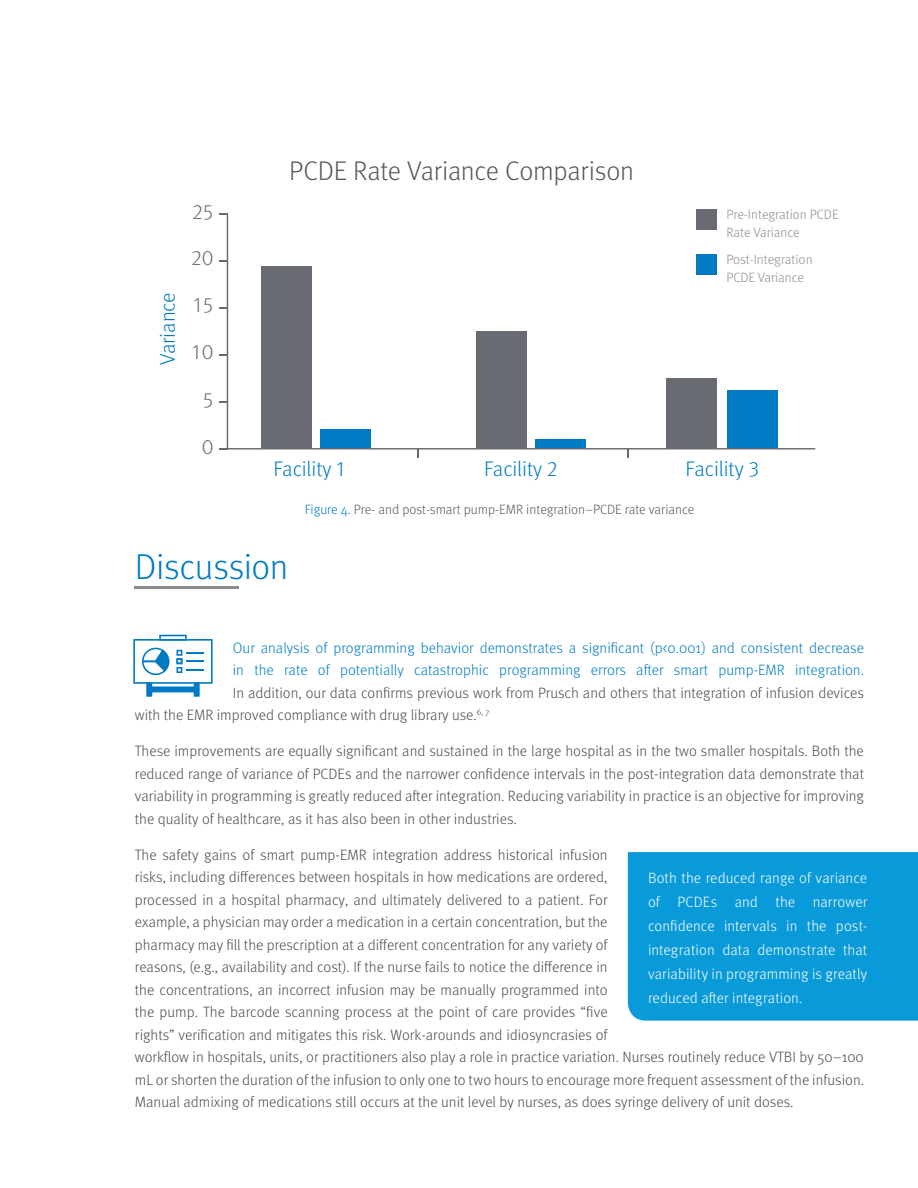
<style>
.page{position:relative;width:918px;height:1188px;background:#fff}
.page>*{position:absolute;margin:0;border:0;box-sizing:border-box;transform-origin:0 0}
.t1{font:300 36px "Meta OT";letter-spacing:-.01em;color:#007bc3}
.t2{font:300 27px "Meta OT";letter-spacing:-.01em;color:#57585a}
.t3{font:300 21.15px "Meta OT";color:#007bc3}
.t4{font:300 21.15px "Meta OT";color:#696b73}
.t5{font:300 15px/22.5px "Meta OT";color:#4b4c4d;text-align:justify}
.t6{font:300 15px "Meta OT";color:#007bc3}
.t7{font:300 15px/24px "Meta OT";letter-spacing:.005em;color:#fff;text-align:justify}
.t8{font:300 13.5px "Meta OT";color:#57585a}
.t9{font:300 13.5px/18px "Meta OT";color:#8a8c8f}
.s1{color:#007bc3}
</style>
<div class="page">
<hr style="left:135px;top:587px;width:104px;height:2px;background:#8a8c8f">
<svg style="left:133px;top:635px;width:80px;height:62px"></svg>
<div style="left:628px;top:852px;width:290px;height:169px;background:#089ad9"></div>
<svg style="left:627px;top:449px;width:2px;height:8px"></svg>
<svg style="left:219px;top:401px;width:8px;height:2px"></svg>
<svg style="left:219px;top:354px;width:8px;height:2px"></svg>
<svg style="left:220px;top:213px;width:8px;height:2px"></svg>
<svg style="left:219px;top:260px;width:8px;height:2px"></svg>
<svg style="left:219px;top:307px;width:8px;height:2px"></svg>
<div style="left:696px;top:209px;width:20px;height:21px;background:#696b73"></div>
<svg style="left:227px;top:214px;width:588px;height:235px"></svg>
<p class="t3" style="left:155px;top:365px;width:74px;rotate:-90deg">Variance</p>
<p class="t4" style="left:192px;top:199px;width:23px">25</p>
<p class="t4" style="left:191px;top:246px;width:24px">20</p>
<p class="t4" style="left:193px;top:293px;width:22px">15</p>
<p class="t4" style="left:192px;top:340px;width:23px">10</p>
<p class="t4" style="left:203px;top:387px;width:12px">5</p>
<p class="t4" style="left:202px;top:434px;width:13px">0</p>
<p class="t2" style="left:289px;top:155px;width:347px">PCDE Rate Variance Comparison</p>
<p class="t9" style="left:726px;top:206px;width:114px">Pre-Integration PCDE<br>Rate Variance</p>
<p class="t9" style="left:726px;top:251px;width:88px">Post-Integration<br>PCDE Variance</p>
<p class="t3" style="left:273px;top:456px;width:74px">Facility 1</p>
<p class="t3" style="left:484px;top:456px;width:75px">Facility 2</p>
<p class="t3" style="left:686px;top:456px;width:75px">Facility 3</p>
<p class="t8" style="left:305px;top:501px;width:391px"><span class="s1">Figure 4.</span> Pre- and post-smart pump-EMR integration–PCDE rate variance</p>
<p class="t1" style="left:135px;top:546px;width:155px">Discussion</p>
<p class="t6" style="left:233px;top:639px;width:633px">Our analysis of programming behavior demonstrates a significant (p&lt;0.001) and consistent decrease</p>
<p class="t6" style="left:233px;top:661px;width:633px">in the rate of potentially catastrophic programming errors after smart pump-EMR integration.</p>
<p class="t5" style="left:233px;top:682px;width:633px">In addition, our data confirms previous work from Prusch and others that integration of infusion devices</p>
<p class="t5" style="left:135px;top:704px;width:356px">with the EMR improved compliance with drug library use.<sup>6,</sup> <sup>7</sup></p>
<p class="t5" style="left:135px;top:740px;width:731px">These improvements are equally significant and sustained in the large hospital as in the two smaller hospitals. Both the reduced range of variance of PCDEs and the narrower confidence intervals in the post-integration data demonstrate that variability in programming is greatly reduced after integration. Reducing variability in practice is an objective for improving the quality of healthcare, as it has also been in other industries.</p>
<p class="t5" style="left:135px;top:844px;width:731px;text-align:left">The safety gains of smart pump-EMR integration address historical infusion<br>risks, including differences between hospitals in how medications are ordered,<br>processed in a hospital pharmacy, and ultimately delivered to a patient. For<br>example, a physician may order a medication in a certain concentration, but the<br>pharmacy may fill the prescription at a different concentration for any variety of<br>reasons, (e.g., availability and cost). If the nurse fails to notice the difference in<br>the concentrations, an incorrect infusion may be manually programmed into<br>the pump. The barcode scanning process at the point of care provides “five<br>rights” verification and mitigates this risk. Work-arounds and idiosyncrasies of<br>workflow in hospitals, units, or practitioners also play a role in practice variation. Nurses routinely reduce VTBI by 50–100 mL or shorten the duration of the infusion to only one to two hours to encourage more frequent assessment of the infusion.<br>Manual admixing of medications still occurs at the unit level by nurses, as does syringe delivery of unit doses.</p>
<p class="t7" style="left:648px;top:866px;width:221px">Both the reduced range of variance of PCDEs and the narrower confidence intervals in the post&shy;integration data demonstrate that variability in programming is greatly reduced after integration.</p>
</div>
